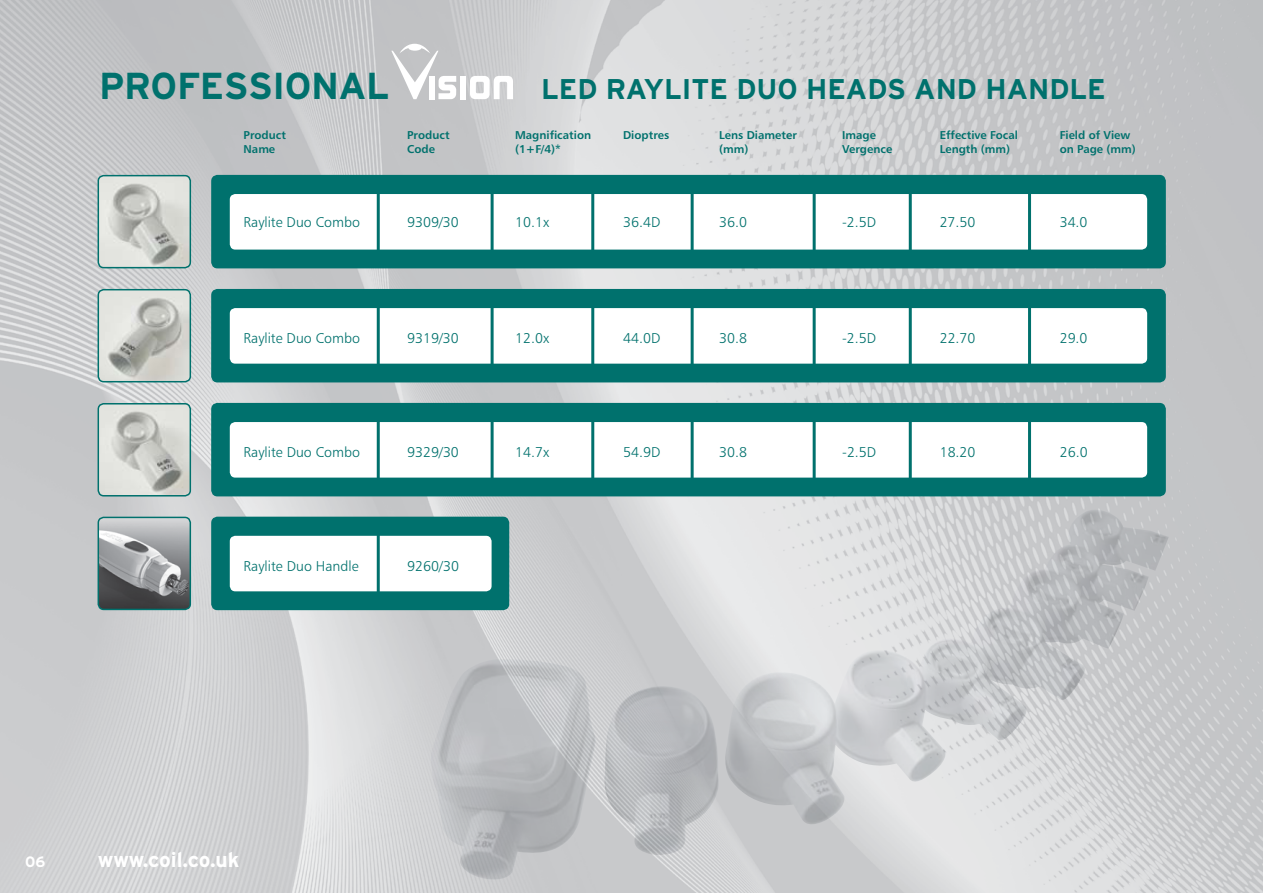
<style>
.page{position:relative;width:1263px;height:893px;background:#fff}
.page>*{position:absolute;margin:0;border:0;box-sizing:border-box;transform-origin:0 0}
.t1{font:700 37.5px "Interstate";letter-spacing:-.015em;color:#00716d}
.t2{font:700 28.5px "Interstate";color:#00716d}
.t3{font:700 21px "Interstate";color:#fff}
.t4{font:700 15px "Interstate";color:#fff}
.t5{font:14.25px "Humanist 777 BT Light B";color:#00716d}
.t6{font:11.4px "Humanist 777 BT Bold B";color:#00716d}
</style>
<div class="page">
<img style="left:0;top:0;width:1263px;height:893px">
<img style="left:98px;top:176px;width:92px;height:92px">
<div style="left:98px;top:175px;width:93px;height:93px;border:2px solid #00716d;border-radius:6px"></div>
<img style="left:98px;top:290px;width:92px;height:92px">
<div style="left:98px;top:289px;width:93px;height:93px;border:2px solid #00716d;border-radius:6px"></div>
<img style="left:98px;top:404px;width:92px;height:92px">
<div style="left:98px;top:403px;width:93px;height:93px;border:2px solid #00716d;border-radius:6px"></div>
<div style="left:212px;top:404px;width:953px;height:92px;background:#00716d;border-radius:6px"></div>
<div style="left:211px;top:403px;width:955px;height:93px;border:2px solid #00716d;border-radius:6px"></div>
<div style="left:230px;top:422px;width:917px;height:56px;background:#fff;border-radius:6px"></div>
<svg style="left:391px;top:44px;width:65px;height:55px"></svg>
<div style="left:460px;top:76px;width:6px;height:23px;background:#fff"></div>
<svg style="left:470px;top:76px;width:43px;height:23px"></svg>
<div style="left:408px;top:45px;width:13px;height:6px;background:#fff;border-radius:50%"></div>
<div style="left:212px;top:176px;width:953px;height:92px;background:#00716d;border-radius:6px"></div>
<div style="left:211px;top:175px;width:955px;height:93px;border:2px solid #00716d;border-radius:6px"></div>
<div style="left:230px;top:194px;width:917px;height:56px;background:#fff;border-radius:6px"></div>
<div style="left:212px;top:290px;width:953px;height:92px;background:#00716d;border-radius:6px"></div>
<div style="left:211px;top:289px;width:955px;height:93px;border:2px solid #00716d;border-radius:6px"></div>
<div style="left:230px;top:308px;width:917px;height:56px;background:#fff;border-radius:6px"></div>
<img style="left:98px;top:517px;width:92px;height:92px">
<div style="left:98px;top:517px;width:93px;height:93px;border:2px solid #00716d;border-radius:6px"></div>
<div style="left:212px;top:517px;width:296px;height:92px;background:#00716d;border-radius:6px"></div>
<div style="left:211px;top:517px;width:298px;height:93px;border:2px solid #00716d;border-radius:6px"></div>
<div style="left:230px;top:536px;width:262px;height:55px;background:#fff;border-radius:6px"></div>
<img style="left:431px;top:510px;width:738px;height:370px">
<hr style="left:377px;top:183px;width:3px;height:78px;background:#00716d">
<hr style="left:491px;top:183px;width:3px;height:78px;background:#00716d">
<hr style="left:591px;top:183px;width:3px;height:78px;background:#00716d">
<hr style="left:691px;top:183px;width:3px;height:78px;background:#00716d">
<hr style="left:813px;top:183px;width:3px;height:78px;background:#00716d">
<hr style="left:909px;top:183px;width:3px;height:78px;background:#00716d">
<hr style="left:1028px;top:183px;width:3px;height:78px;background:#00716d">
<hr style="left:377px;top:298px;width:3px;height:77px;background:#00716d">
<hr style="left:491px;top:298px;width:3px;height:77px;background:#00716d">
<hr style="left:591px;top:298px;width:3px;height:77px;background:#00716d">
<hr style="left:691px;top:298px;width:3px;height:77px;background:#00716d">
<hr style="left:813px;top:298px;width:3px;height:77px;background:#00716d">
<hr style="left:909px;top:298px;width:3px;height:77px;background:#00716d">
<hr style="left:1028px;top:298px;width:3px;height:77px;background:#00716d">
<hr style="left:377px;top:411px;width:3px;height:78px;background:#00716d">
<hr style="left:491px;top:411px;width:3px;height:78px;background:#00716d">
<hr style="left:591px;top:411px;width:3px;height:78px;background:#00716d">
<hr style="left:691px;top:411px;width:3px;height:78px;background:#00716d">
<hr style="left:813px;top:411px;width:3px;height:78px;background:#00716d">
<hr style="left:909px;top:411px;width:3px;height:78px;background:#00716d">
<hr style="left:1028px;top:411px;width:3px;height:78px;background:#00716d">
<hr style="left:377px;top:526px;width:3px;height:78px;background:#00716d">
<h1 class="t1" style="left:99px;top:65px;width:292px">PROFESSIONAL</h1>
<h2 class="t2" style="left:541px;top:73px;width:566px">LED RAYLITE DUO H EADS AND HANDLE</h2>
<p class="t6" style="left:244px;top:128px;width:44px">Product</p>
<p class="t6" style="left:407px;top:128px;width:44px">Product</p>
<p class="t6" style="left:515px;top:128px;width:78px">Magnification</p>
<p class="t6" style="left:623px;top:128px;width:48px">Dioptres</p>
<p class="t6" style="left:719px;top:128px;width:79px">Lens Diameter</p>
<p class="t6" style="left:842px;top:128px;width:35px">Image</p>
<p class="t6" style="left:940px;top:128px;width:80px">Effective Focal</p>
<p class="t6" style="left:1060px;top:128px;width:72px">Field of View</p>
<p class="t6" style="left:244px;top:142px;width:33px">Name</p>
<p class="t6" style="left:407px;top:142px;width:29px">Code</p>
<p class="t6" style="left:515px;top:142px;width:47px">(1+F/4)*</p>
<p class="t6" style="left:719px;top:142px;width:31px">(mm)</p>
<p class="t6" style="left:842px;top:142px;width:52px">Vergence</p>
<p class="t6" style="left:940px;top:142px;width:72px">Length (mm)</p>
<p class="t6" style="left:1060px;top:142px;width:78px">on Page (mm)</p>
<p class="t5" style="left:244px;top:214px;width:118px">Raylite Duo Combo</p>
<p class="t5" style="left:407px;top:214px;width:53px">9309/30</p>
<p class="t5" style="left:515px;top:214px;width:35px">10.1x</p>
<p class="t5" style="left:623px;top:214px;width:39px">36.4D</p>
<p class="t5" style="left:719px;top:214px;width:29px">36.0</p>
<p class="t5" style="left:842px;top:214px;width:36px">-2.5D</p>
<p class="t5" style="left:940px;top:214px;width:37px">27.50</p>
<p class="t5" style="left:1060px;top:214px;width:29px">34.0</p>
<p class="t5" style="left:244px;top:330px;width:118px">Raylite Duo Combo</p>
<p class="t5" style="left:407px;top:330px;width:53px">9319/30</p>
<p class="t5" style="left:515px;top:330px;width:35px">12.0x</p>
<p class="t5" style="left:623px;top:330px;width:39px">44.0D</p>
<p class="t5" style="left:719px;top:330px;width:29px">30.8</p>
<p class="t5" style="left:842px;top:330px;width:36px">-2.5D</p>
<p class="t5" style="left:940px;top:330px;width:37px">22.70</p>
<p class="t5" style="left:1060px;top:330px;width:29px">29.0</p>
<p class="t5" style="left:244px;top:443px;width:118px">Raylite Duo Combo</p>
<p class="t5" style="left:407px;top:443px;width:53px">9329/30</p>
<p class="t5" style="left:515px;top:443px;width:35px">14.7x</p>
<p class="t5" style="left:623px;top:443px;width:39px">54.9D</p>
<p class="t5" style="left:719px;top:443px;width:29px">30.8</p>
<p class="t5" style="left:842px;top:443px;width:36px">-2.5D</p>
<p class="t5" style="left:940px;top:443px;width:37px">18.20</p>
<p class="t5" style="left:1060px;top:443px;width:29px">26.0</p>
<p class="t5" style="left:244px;top:557px;width:117px">Raylite Duo Handle</p>
<p class="t5" style="left:407px;top:557px;width:53px">9260/30</p>
<p class="t4" style="left:25px;top:853px;width:22px">06</p>
<h3 class="t3" style="left:98px;top:848px;width:143px">www.coil.co.uk</h3>
</div>
